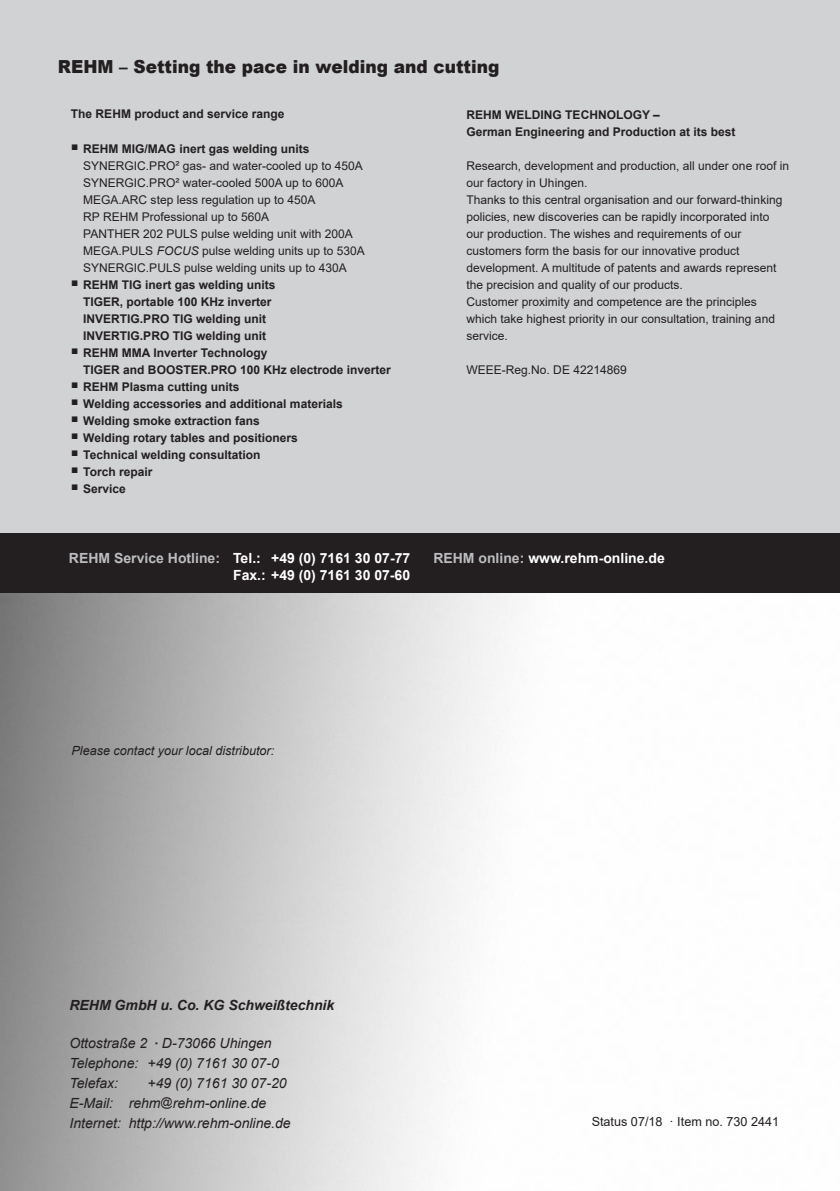
<style>
.page{position:relative;width:840px;height:1191px;background:#fff}
.page>*{position:absolute;margin:0;border:0;box-sizing:border-box;transform-origin:0 0}
.t1{font:900 18px "Arial";color:#231f20;scale:.94 1}
.t2{font:italic 14px/20px "Arial";color:#231f20}
.t3{font:700 14px "Arial";color:#fff}
.t4{font:italic 700 14px "Arial";color:#231f20}
.t5{font:italic 12.6px "Arial";color:#231f20}
.t6{font:12.6px "Arial";color:#231f20}
.t7{font:12px/17px "Arial";color:#231f20}
.t8{font:700 12px/17px "Arial";color:#231f20}
.s1{font-style:italic}
.s2{color:#bcbdc0}
.s3{font-size:8px}
.s4{font-size:12px}
</style>
<div class="page">
<img style="left:0;top:592px;width:839px;height:599px">
<div style="left:0;top:0;width:839px;height:533px;background:#d1d2d4"></div>
<div style="left:0;top:533px;width:839px;height:59px;background:#231f20"></div>
<h1 class="t1" style="left:58px;top:53px;width:471px">REHM – Setting the pace in welding and cutting</h1>
<p class="t8" style="left:71px;top:106px;width:215px">The REHM product and service range</p>
<p class="t8" style="left:71px;top:140px;width:240px">■ REHM MIG/MAG inert gas welding units</p>
<p class="t7" style="left:83px;top:157px;width:283px">SYNERGIC.PRO² gas- and water-cooled up to 450A SYNERGIC.PRO² water-cooled 500A up to 600A MEGA.ARC step less regulation up to 450A<br>RP REHM Professional up to 560A<br>PANTHER 202 PULS pulse welding unit with 200A MEGA.PULS <span class="s1">FOCUS</span> pulse welding units up to 530A SYNERGIC.PULS pulse welding units up to 430A</p>
<p class="t8" style="left:83px;top:276px;width:194px;text-indent:-12px">■ REHM TIG inert gas welding units<br>TIGER, portable 100 KHz inverter<br>INVERTIG.PRO TIG welding unit<br>INVERTIG.PRO TIG welding unit</p>
<p class="t8" style="left:83px;top:344px;width:309px;text-indent:-12px">■ REHM MMA Inverter Technology<br>TIGER and BOOSTER.PRO 100 KHz electrode inverter</p>
<p class="t8" style="left:71px;top:378px;width:170px">■ REHM Plasma cutting units</p>
<p class="t8" style="left:71px;top:395px;width:273px">■ Welding accessories and additional materials</p>
<p class="t8" style="left:71px;top:412px;width:190px">■ Welding smoke extraction fans</p>
<p class="t8" style="left:71px;top:429px;width:228px">■ Welding rotary tables and positioners</p>
<p class="t8" style="left:71px;top:446px;width:191px">■ Technical welding consultation</p>
<p class="t8" style="left:71px;top:463px;width:83px">■ Torch repair</p>
<p class="t8" style="left:71px;top:480px;width:56px">■ Service</p>
<p class="t8" style="left:466px;top:107px;width:270px">REHM WELDING TECHNOLOGY –<br>German Engineering and Production at its best</p>
<p class="t7" style="left:466px;top:157px;width:324px">Research, development and production, all under one roof in our factory in Uhingen.<br>Thanks to this central organisation and our forward-thinking policies, new discoveries can be rapidly incorporated into our production. The wishes and requirements of our customers form the basis for our innovative product development. A multitude of patents and awards represent the precision and quality of our products.<br>Customer proximity and competence are the principles which take highest priority in our consultation, training and service.</p>
<p class="t7" style="left:466px;top:361px;width:162px">WEEE-Reg.No. DE 42214869</p>
<p class="t3" style="left:69px;top:548px;width:342px"><span class="s2">REHM Service Hotline:</span> Tel.: +49 (0) 7161 30 07-77</p>
<p class="t3" style="left:433px;top:548px;width:233px"><span class="s2">REHM online:</span> www.rehm-online.de</p>
<p class="t3" style="left:233px;top:565px;width:178px">Fax.: +49 (0) 7161 30 07-60</p>
<p class="t5" style="left:71px;top:742px;width:204px">Please contact your local distributor:</p>
<p class="t4" style="left:69px;top:995px;width:266px">REHM GmbH u. Co. KG Schweißtechnik</p>
<p class="t2" style="left:69px;top:1033px;width:211px">Ottostraße 2 <span class="s3">▪</span> D-73066 Uhingen<br>Telephone: +49 (0) 7161 30 07-0<br>Telefax:</p>
<p class="t2" style="left:69px;top:1073px;width:222px;text-indent:78px">+49 (0) 7161 30 07-20<br>E-Mail: rehm<span class="s4">@</span>rehm-online.de<br>Internet: http://www.rehm-online.de</p>
<p class="t6" style="left:591px;top:1112px;width:189px">Status 07/18 · Item no. 730 2441</p>
</div>
